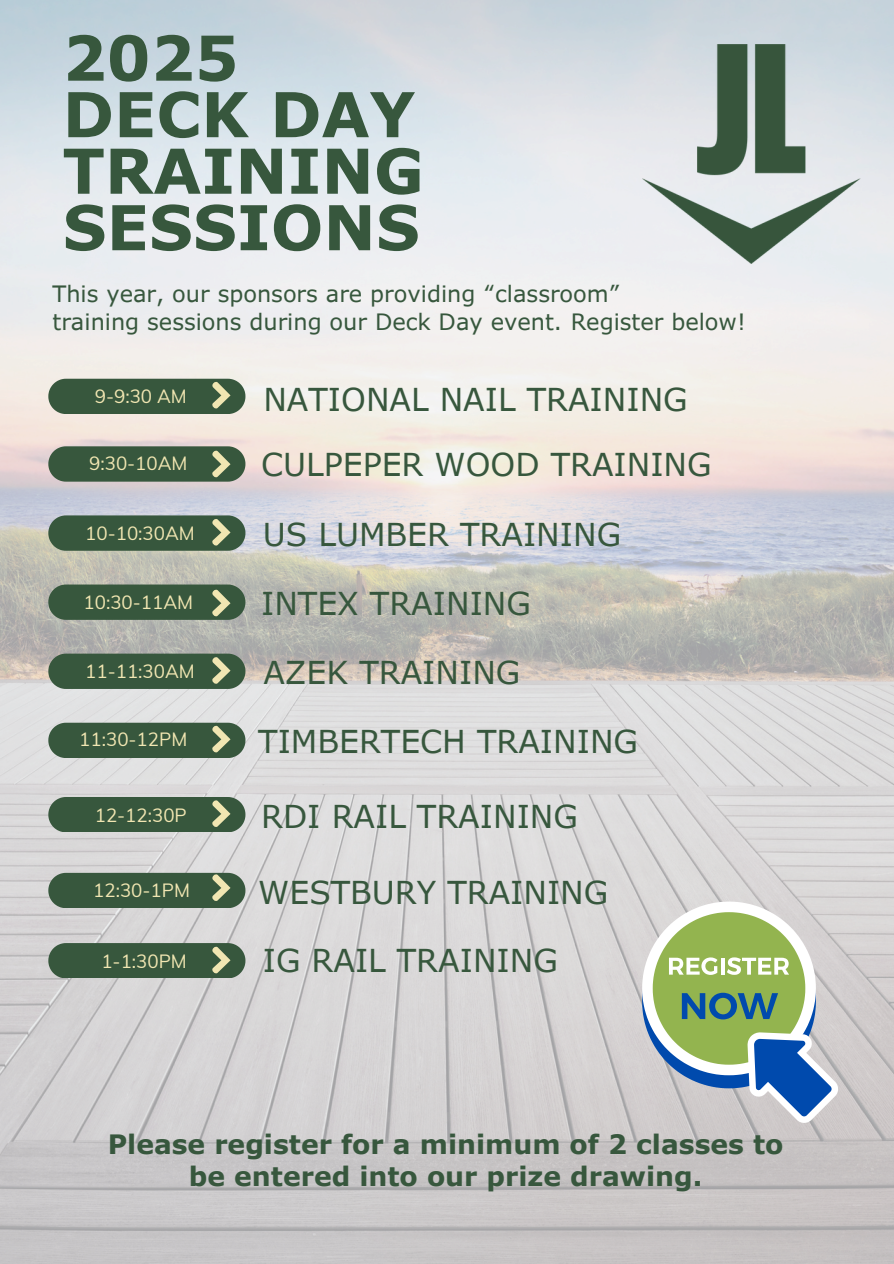
<style>
.page{position:relative;width:894px;height:1264px;background:#fff}
.page>*{position:absolute;margin:0;border:0;box-sizing:border-box;transform-origin:0 0}
.t1{font:700 61.95px/56.6px "Verdana Pro";color:#37573d}
.t2{font:31.5px "Verdana Pro";color:#37573d}
.t3{font:700 26.7px "Verdana Pro";color:#37573d}
.t4{font:22.5px/28.2px "Verdana Pro";color:#37573d}
.t5{font:18.75px "Muli";color:#f1e6b2}
</style>
<div class="page">
<img style="left:0;top:0;width:893px;height:1263px">
<img style="left:642px;top:45px;width:222px;height:218px">
<svg style="left:48px;top:446px;width:197px;height:35px;background:#446147"></svg>
<svg style="left:48px;top:379px;width:197px;height:34px;background:#436046"></svg>
<svg style="left:48px;top:515px;width:197px;height:35px;background:#446148"></svg>
<svg style="left:48px;top:584px;width:197px;height:35px;background:#436046"></svg>
<svg style="left:48px;top:653px;width:197px;height:35px;background:#446047"></svg>
<svg style="left:48px;top:722px;width:197px;height:35px;background:#466349"></svg>
<svg style="left:48px;top:872px;width:197px;height:35px;background:#466349"></svg>
<svg style="left:48px;top:797px;width:197px;height:34px;background:#426046"></svg>
<svg style="left:48px;top:943px;width:197px;height:34px;background:#426046"></svg>
<svg style="left:642px;top:901px;width:196px;height:222px"></svg>
<p class="t1" style="left:63px;top:28px;width:363px">2025<br>DECK DAY<br>TRAINING<br>SESSIONS</p>
<p class="t4" style="left:52px;top:278px;width:694px">This year, our sponsors are providing “classroom”<br>training sessions during our Deck Day event. Register below!</p>
<p class="t5" style="left:95px;top:384px;width:93px">9-9:30 AM</p>
<h1 class="t2" style="left:263px;top:379px;width:425px">NATIONAL NAIL TRAINING</h1>
<p class="t5" style="left:89px;top:451px;width:100px">9:30-10AM</p>
<p class="t2" style="left:261px;top:444px;width:452px">CULPEPER WOOD TRAINING</p>
<p class="t5" style="left:85px;top:521px;width:111px">10-10:30AM</p>
<h4 class="t2" style="left:263px;top:514px;width:359px">US LUMBER TRAINING</h4>
<p class="t5" style="left:83px;top:590px;width:111px">10:30-11AM</p>
<p class="t2" style="left:261px;top:583px;width:271px">INTEX TRAINING</p>
<p class="t5" style="left:85px;top:659px;width:111px">11-11:30AM</p>
<p class="t2" style="left:263px;top:652px;width:258px">AZEK TRAINING</p>
<p class="t5" style="left:79px;top:726px;width:109px">11:30-12PM</p>
<p class="t2" style="left:258px;top:721px;width:381px">TIMBERTECH TRAINING</p>
<p class="t5" style="left:95px;top:803px;width:94px">12-12:30P</p>
<p class="t2" style="left:261px;top:796px;width:318px">RDI RAIL TRAINING</p>
<p class="t5" style="left:93px;top:877px;width:98px">12:30-1PM</p>
<p class="t2" style="left:258px;top:871px;width:351px">WESTBURY TRAINING</p>
<p class="t5" style="left:101px;top:949px;width:87px">1-1:30PM</p>
<p class="t2" style="left:263px;top:940px;width:296px">IG RAIL TRAINING</p>
<p class="t3" style="left:108px;top:1126px;width:677px">Please register for a minimum of 2 classes to</p>
<p class="t3" style="left:189px;top:1159px;width:515px">be entered into our prize drawing.</p>
</div>
